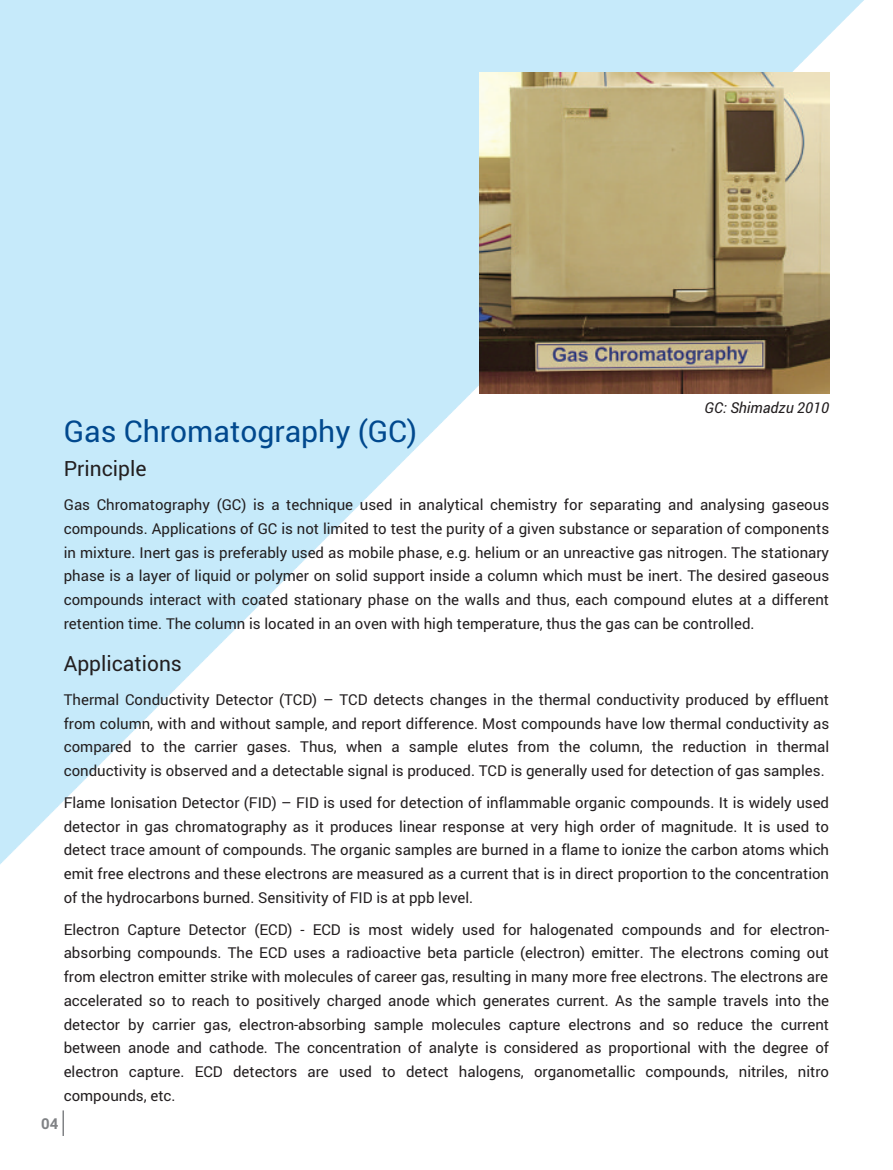
<style>
.page{position:relative;width:893px;height:1170px;background:#fff}
.page>*{position:absolute;margin:0;border:0;box-sizing:border-box;transform-origin:0 0}
.t1{font:30px "Roboto";color:#01498e}
.t2{font:21px "Roboto";color:#231f20}
.t3{font:15px/23.7px "Roboto";color:#231f20;text-align:justify}
.t4{font:italic 15px "Roboto";color:#231f20}
.t5{font:700 15px "Roboto";color:#808285}
</style>
<div class="page">
<img style="left:0;top:0;width:864px;height:1136px">
<img style="left:479px;top:72px;width:350px;height:321px">
<hr style="left:62px;top:1110px;width:2px;height:25px;background:#808285">
<h1 class="t1" style="left:64px;top:410px;width:355px">Gas Chromatography (GC)</h1>
<p class="t4" style="left:705px;top:397px;width:126px">GC: Shimadzu 2010</p>
<h2 class="t2" style="left:64px;top:454px;width:84px">Principle</h2>
<p class="t3" style="left:64px;top:492px;width:767px">Gas Chromatography (GC) is a technique used in analytical chemistry for separating and analysing gaseous compounds. Applications of GC is not limited to test the purity of a given substance or separation of components in mixture. Inert gas is preferably used as mobile phase, e.g. helium or an unreactive gas nitrogen. The stationary phase is a layer of liquid or polymer on solid support inside a column which must be inert. The desired gaseous compounds interact with coated stationary phase on the walls and thus, each compound elutes at a different retention time. The column is located in an oven with high temperature, thus the gas can be controlled.</p>
<h2 class="t2" style="left:64px;top:648px;width:120px">Applications</h2>
<p class="t3" style="left:64px;top:687px;width:767px">Thermal Conductivity Detector (TCD) – TCD detects changes in the thermal conductivity produced by effluent from column, with and without sample, and report difference. Most compounds have low thermal conductivity as compared to the carrier gases. Thus, when a sample elutes from the column, the reduction in thermal conductivity is observed and a detectable signal is produced. TCD is generally used for detection of gas samples.</p>
<p class="t3" style="left:64px;top:790px;width:767px">Flame Ionisation Detector (FID) – FID is used for detection of inflammable organic compounds. It is widely used detector in gas chromatography as it produces linear response at very high order of magnitude. It is used to detect trace amount of compounds. The organic samples are burned in a flame to ionize the carbon atoms which emit free electrons and these electrons are measured as a current that is in direct proportion to the concentration of the hydrocarbons burned. Sensitivity of FID is at ppb level.</p>
<p class="t3" style="left:64px;top:916px;width:767px">Electron Capture Detector (ECD) - ECD is most widely used for halogenated compounds and for electron&shy;absorbing compounds. The ECD uses a radioactive beta particle (electron) emitter. The electrons coming out from electron emitter strike with molecules of career gas, resulting in many more free electrons. The electrons are accelerated so to reach to positively charged anode which generates current. As the sample travels into the detector by carrier gas, electron-absorbing sample molecules capture electrons and so reduce the current between anode and cathode. The concentration of analyte is considered as proportional with the degree of electron capture. ECD detectors are used to detect halogens, organometallic compounds, nitriles, nitro compounds, etc.</p>
<p class="t5" style="left:41px;top:1117px;width:19px">04</p>
</div>
